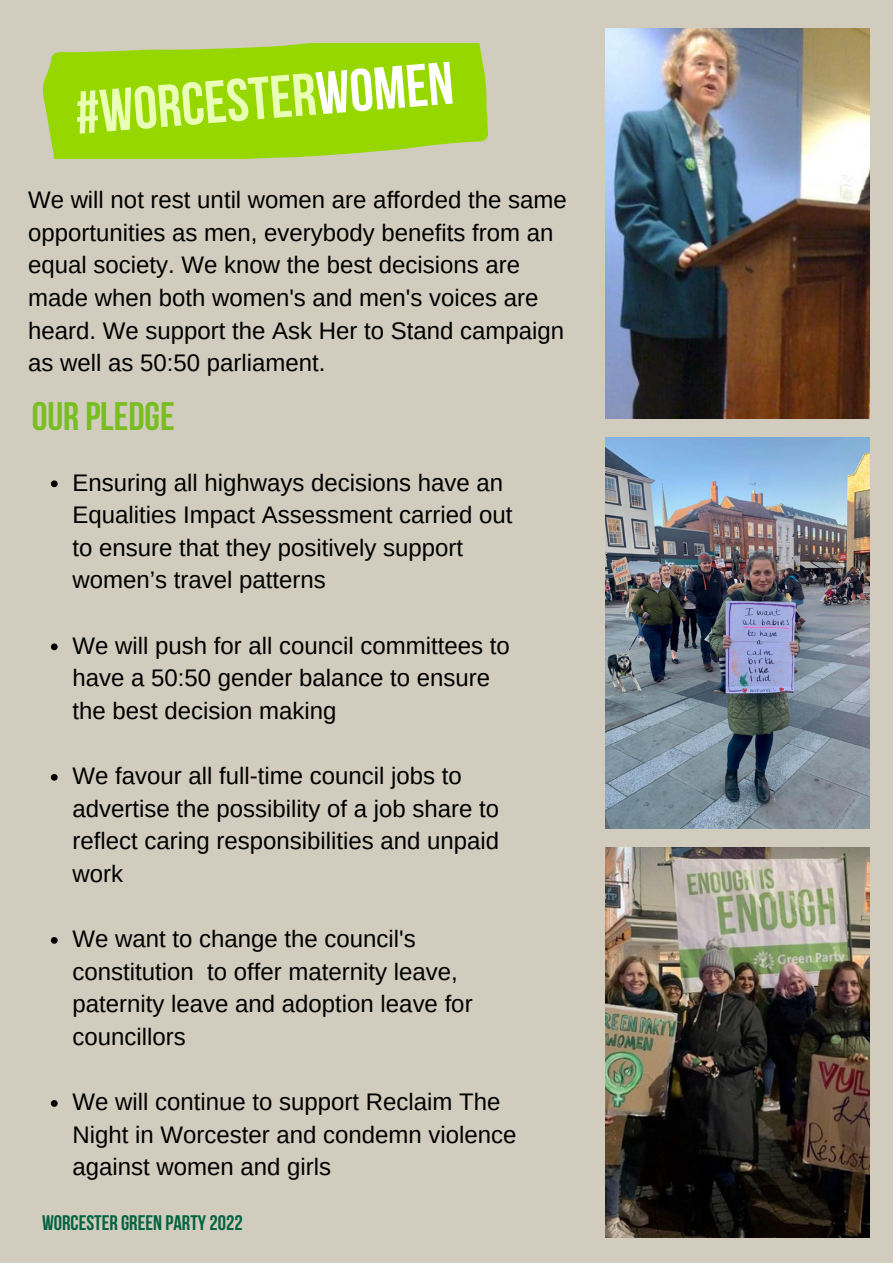
<style>
.page{position:relative;width:893px;height:1264px;background:#fff}
.page>*{position:absolute;margin:0;border:0;box-sizing:border-box;transform-origin:0 0}
.t1{font:700 60px "Bebas Neue";color:#e9ffb5}
.t2{font:700 39.6px "Bebas Neue";color:#78be20}
.t3{font:24px/32.5px "Arimo";color:#000}
.t4{font:24px/32.5px "Arimo";color:#000}
.t5{font:700 21px "Bebas Neue";color:#006341}
.s1{color:#fff}
</style>
<div class="page">
<div style="left:0;top:0;width:892px;height:1262px;background:#d1ccbd"></div>
<img style="left:605px;top:438px;width:264px;height:390px">
<img style="left:605px;top:29px;width:264px;height:390px">
<img style="left:605px;top:847px;width:264px;height:390px">
<svg style="left:43px;top:44px;width:445px;height:115px;background:#9bd60f"></svg>
<svg style="left:51px;top:480px;width:7px;height:7px"></svg>
<svg style="left:51px;top:643px;width:7px;height:7px"></svg>
<svg style="left:51px;top:774px;width:7px;height:6px"></svg>
<svg style="left:51px;top:937px;width:7px;height:6px"></svg>
<svg style="left:51px;top:1100px;width:7px;height:6px"></svg>
<h1 class="t1" style="left:73px;top:90px;width:380px;rotate:-5deg">#WORCESTER<span class="s1">WOMEN</span></h1>
<p class="t4" style="left:28px;top:184px;width:540px">We will not rest until women are afforded the same opportunities as men, everybody benefits from an equal society. We know the best decisions are made when both women's and men's voices are heard. We support the Ask Her to Stand campaign as well as 50:50 parliament.</p>
<h2 class="t2" style="left:32px;top:400px;width:144px">OUR PLEDGE</h2>
<p class="t3" style="left:73px;top:466px;width:441px">Ensuring all highways decisions have an Equalities Impact Assessment carried out to ensure that they positively support women’s travel patterns</p>
<p class="t3" style="left:73px;top:629px;width:439px">We will push for all council committees to have a 50:50 gender balance to ensure the best decision making</p>
<p class="t3" style="left:73px;top:759px;width:428px">We favour all full-time council jobs to advertise the possibility of a job share to reflect caring responsibilities and unpaid work</p>
<p class="t3" style="left:73px;top:922px;width:401px">We want to change the council's constitution to offer maternity leave, paternity leave and adoption leave for councillors</p>
<p class="t3" style="left:73px;top:1085px;width:445px">We will continue to support Reclaim The<br>Night in Worcester and condemn violence against women and girls</p>
<p class="t5" style="left:42px;top:1213px;width:202px">WORCESTER GREEN PARTY2022</p>
</div>
